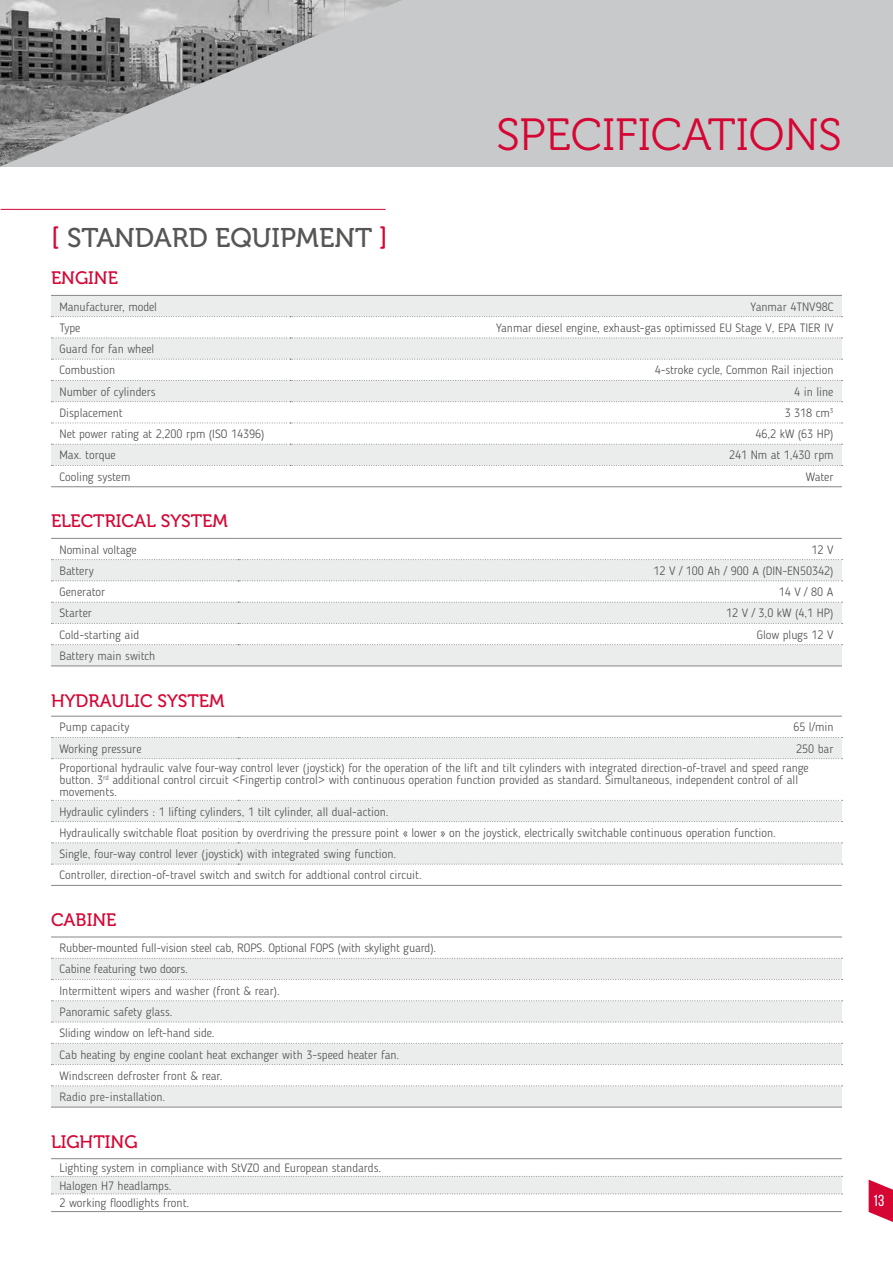
<style>
.page{position:relative;width:893px;height:1263px;background:#fff}
.page>*{position:absolute;margin:0;border:0;box-sizing:border-box;transform-origin:0 0}
.t1{font:45px "Museo 300";color:#d50634}
.t2{font:27px "Museo 500";color:#565655}
.t3{font:18px "Museo 500";color:#d50634}
.t4{font:15.9px "Bebas Neue";color:#fff}
.t5{font:300 12px/21.3px "Blogger Sans";color:#535453}
.s1{color:#d50634}
</style>
<div class="page">
<div style="left:0;top:0;width:893px;height:167px;background:#c7c9ca"></div>
<img style="left:0;top:0;width:401px;height:167px">
<div style="left:51px;top:1176px;width:791px;height:18px;background:#ebecec"></div>
<hr style="left:51px;top:1158px;width:791px;height:1px;background:#868786">
<svg style="left:51px;top:1176px;width:792px;height:1px"></svg>
<hr style="left:51px;top:1211px;width:791px;height:1px;background:#868786">
<svg style="left:51px;top:1193px;width:792px;height:1px"></svg>
<hr style="left:1px;top:209px;width:385px;height:1px;background:#d50634">
<svg style="left:51px;top:296px;width:791px;height:105px;fill:#ebecec"></svg>
<svg style="left:51px;top:402px;width:791px;height:63px"></svg>
<hr style="left:51px;top:295px;width:239px;height:1px;background:#868786">
<hr style="left:290px;top:295px;width:552px;height:1px;background:#868786">
<svg style="left:51px;top:316px;width:792px;height:1px"></svg>
<svg style="left:51px;top:338px;width:792px;height:1px"></svg>
<svg style="left:51px;top:359px;width:792px;height:1px"></svg>
<svg style="left:51px;top:380px;width:792px;height:1px"></svg>
<hr style="left:51px;top:486px;width:239px;height:1px;background:#868786">
<hr style="left:290px;top:486px;width:552px;height:1px;background:#868786">
<svg style="left:51px;top:401px;width:792px;height:1px"></svg>
<svg style="left:51px;top:423px;width:792px;height:1px"></svg>
<svg style="left:51px;top:444px;width:792px;height:1px"></svg>
<svg style="left:51px;top:465px;width:792px;height:1px"></svg>
<svg style="left:51px;top:560px;width:791px;height:105px;fill:#ebecec"></svg>
<hr style="left:51px;top:538px;width:187px;height:1px;background:#868786">
<hr style="left:238px;top:538px;width:604px;height:1px;background:#868786">
<svg style="left:51px;top:559px;width:792px;height:1px"></svg>
<svg style="left:51px;top:580px;width:792px;height:1px"></svg>
<svg style="left:51px;top:602px;width:792px;height:1px"></svg>
<svg style="left:51px;top:623px;width:792px;height:1px"></svg>
<svg style="left:51px;top:644px;width:792px;height:1px"></svg>
<hr style="left:51px;top:665px;width:187px;height:1px;background:#868786">
<hr style="left:238px;top:665px;width:604px;height:1px;background:#868786">
<svg style="left:51px;top:738px;width:791px;height:126px;fill:#ebecec"></svg>
<div style="left:51px;top:759px;width:791px;height:41px;background:#fff"></div>
<hr style="left:51px;top:716px;width:187px;height:1px;background:#868786">
<hr style="left:238px;top:716px;width:604px;height:1px;background:#868786">
<svg style="left:51px;top:737px;width:792px;height:1px"></svg>
<svg style="left:51px;top:758px;width:792px;height:1px"></svg>
<svg style="left:51px;top:800px;width:792px;height:1px"></svg>
<svg style="left:51px;top:821px;width:792px;height:1px"></svg>
<svg style="left:51px;top:842px;width:792px;height:1px"></svg>
<svg style="left:51px;top:864px;width:792px;height:1px"></svg>
<hr style="left:51px;top:885px;width:187px;height:1px;background:#868786">
<hr style="left:238px;top:885px;width:604px;height:1px;background:#868786">
<div style="left:51px;top:959px;width:791px;height:148px;background:#ebecec"></div>
<svg style="left:51px;top:980px;width:791px;height:105px"></svg>
<hr style="left:51px;top:937px;width:791px;height:1px;background:#868786">
<svg style="left:51px;top:958px;width:792px;height:1px"></svg>
<svg style="left:51px;top:979px;width:792px;height:1px"></svg>
<hr style="left:51px;top:1107px;width:791px;height:1px;background:#868786">
<svg style="left:51px;top:1000px;width:792px;height:1px"></svg>
<svg style="left:51px;top:1022px;width:792px;height:1px"></svg>
<svg style="left:51px;top:1043px;width:792px;height:1px"></svg>
<svg style="left:51px;top:1064px;width:792px;height:1px"></svg>
<svg style="left:51px;top:1085px;width:792px;height:1px"></svg>
<svg style="left:869px;top:1179px;width:24px;height:43px"></svg>
<h2 class="t2" style="left:51px;top:223px;width:338px"><span class="s1">[</span> STANDARD EQUIPMENT <span class="s1">]</span></h2>
<h3 class="t3" style="left:51px;top:268px;width:68px">ENGINE</h3>
<h1 class="t1" style="left:496px;top:110px;width:347px">SPECIFICATIONS</h1>
<p class="t5" style="left:60px;top:296px;width:99px">Manufacturer, model</p>
<p class="t5" style="left:751px;top:296px;width:84px">Yanmar 4TNV98C</p>
<p class="t5" style="left:60px;top:317px;width:22px">Type</p>
<p class="t5" style="left:496px;top:317px;width:339px">Yanmar diesel engine, exhaust-gas optimissed EU Stage V, EPA TIER IV</p>
<p class="t5" style="left:60px;top:338px;width:96px">Guard for fan wheel<br>Combustion</p>
<p class="t5" style="left:655px;top:360px;width:180px">4-stroke cycle, Common Rail injection</p>
<p class="t5" style="left:60px;top:381px;width:98px">Number of cylinders</p>
<p class="t5" style="left:794px;top:381px;width:41px">4 in line</p>
<p class="t5" style="left:60px;top:402px;width:65px">Displacement</p>
<p class="t5" style="left:785px;top:402px;width:50px">3 318 cm<sup>3</sup></p>
<p class="t5" style="left:60px;top:423px;width:206px">Net power rating at 2,200 rpm (ISO 14396)</p>
<p class="t5" style="left:755px;top:423px;width:80px">46,2 kW (63 HP)</p>
<p class="t5" style="left:60px;top:445px;width:58px">Max. torque</p>
<p class="t5" style="left:729px;top:445px;width:106px">241 Nm at 1,430 rpm</p>
<p class="t5" style="left:60px;top:466px;width:72px">Cooling system</p>
<p class="t5" style="left:806px;top:466px;width:29px">Water</p>
<h3 class="t3" style="left:51px;top:511px;width:178px">ELECTRICAL SYSTEM</h3>
<p class="t5" style="left:60px;top:539px;width:79px">Nominal voltage</p>
<p class="t5" style="left:811px;top:539px;width:23px">12 V</p>
<p class="t5" style="left:60px;top:560px;width:36px">Battery</p>
<p class="t5" style="left:653px;top:560px;width:181px">12 V / 100 Ah / 900 A (DIN-EN50342)</p>
<p class="t5" style="left:60px;top:581px;width:47px">Generator</p>
<p class="t5" style="left:779px;top:581px;width:56px">14 V / 80 A</p>
<p class="t5" style="left:60px;top:602px;width:34px">Starter</p>
<p class="t5" style="left:726px;top:602px;width:109px">12 V / 3,0 kW (4,1 HP)</p>
<p class="t5" style="left:60px;top:624px;width:81px">Cold-starting aid</p>
<p class="t5" style="left:757px;top:624px;width:78px">Glow plugs 12 V</p>
<p class="t5" style="left:60px;top:645px;width:97px">Battery main switch</p>
<h3 class="t3" style="left:51px;top:690px;width:175px">HYDRAULIC SYSTEM</h3>
<p class="t5" style="left:60px;top:716px;width:71px">Pump capacity</p>
<p class="t5" style="left:793px;top:716px;width:42px">65 l/min</p>
<p class="t5" style="left:60px;top:738px;width:84px">Working pressure</p>
<p class="t5" style="left:60px;top:739px;width:775px;line-height:19.5px;text-indent:737px">250 bar<br>Proportional hydraulic valve four-way control lever (joystick) for the operation of the lift and tilt cylinders with integrated direction-of-travel and speed range</p>
<p class="t5" style="left:60px;top:774px;width:740px;line-height:12px">button. 3<sup>rd</sup> additional control circuit &lt;Fingertip control&gt; with continuous operation function provided as standard. Simultaneous, independent control of all movements.</p>
<p class="t5" style="left:60px;top:801px;width:718px">Hydraulic cylinders : 1 lifting cylinders, 1 tilt cylinder, all dual-action.<br>Hydraulically switchable float position by overdriving the pressure point « lower » on the joystick, electrically switchable continuous operation function.<br>Single, four-way control lever (joystick) with integrated swing function.<br>Controller, direction-of-travel switch and switch for addtional control circuit.</p>
<h3 class="t3" style="left:51px;top:910px;width:67px">CABINE</h3>
<p class="t5" style="left:60px;top:937px;width:378px">Rubber-mounted full-vision steel cab, ROPS. Optional FOPS (with skylight guard).<br>Cabine featuring two doors.<br>Intermittent wipers and washer (front &amp; rear).<br>Panoramic safety glass.<br>Sliding window on left-hand side.<br>Cab heating by engine coolant heat exchanger with 3-speed heater fan.<br>Windscreen defroster front &amp; rear.<br>Radio pre-installation.</p>
<h3 class="t3" style="left:51px;top:1132px;width:88px">LIGHTING</h3>
<p class="t5" style="left:60px;top:1159px;width:323px;line-height:17.7px">Lighting system in compliance with StVZO and European standards.<br>Halogen H7 headlamps.<br>2 working floodlights front.</p>
<h3 class="t4" style="left:873px;top:1192px;width:13px">13</h3>
</div>
